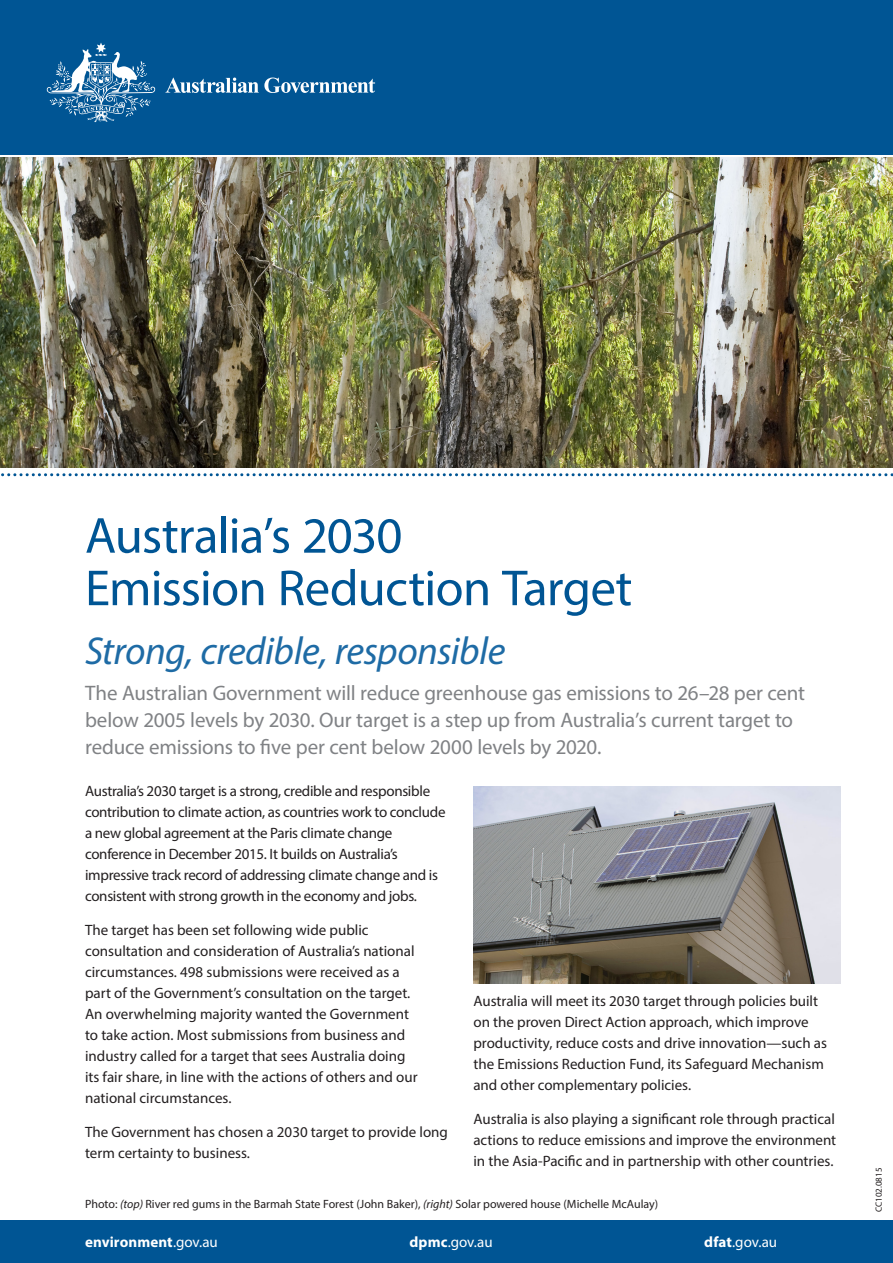
<style>
.page{position:relative;width:893px;height:1263px;background:#fff}
.page>*{position:absolute;margin:0;border:0;box-sizing:border-box;transform-origin:0 0}
.Subhead_1{font:51px/52.5px "Myriad Pro";letter-spacing:-.015em;color:#005594}
.Subhead_1-2{font:italic 39px "Myriad Pro";letter-spacing:-.015em;color:#1e6ba5}
.Intro{font:21px/27px "Myriad Pro";letter-spacing:-.01em;color:#808285}
.Text{font:15px/21px "Myriad Pro";color:#231f20}
.Text-2{font:15px/21px "Myriad Pro";letter-spacing:-.02em;color:#231f20}
.t1{font:15px "Myriad Pro";letter-spacing:-.005em;color:#fff}
.t2{font:700 15px "Myriad Pro";letter-spacing:.005em;color:#fff}
.t3{font:12px "Myriad Pro";color:#231f20}
.t4{font:9px "Myriad Pro";color:#231f20}
.s1{font-style:italic}
.s2{font-weight:400}
.s3{font-weight:700}
</style>
<div class="page">
<div style="left:0;top:1220px;width:893px;height:43px;background:#005594"></div>
<svg style="left:1px;top:473px;width:892px;height:3px"></svg>
<img style="left:0;top:157px;width:893px;height:310px">
<div style="left:0;top:0;width:893px;height:155px;background:#005594"></div>
<svg style="left:47px;top:43px;width:328px;height:79px"></svg>
<img style="left:473px;top:787px;width:367px;height:196px">
<h1 class="Subhead_1" style="left:85px;top:508px;width:549px">Australia’s 2030<br>Emission Reduction Target</h1>
<h1 class="Subhead_1-2" style="left:85px;top:627px;width:422px">Strong, credible, responsible</h1>
<p class="Intro" style="left:85px;top:679px;width:722px">The Australian Government will reduce greenhouse gas emissions to 26–28 per cent below 2005 levels by 2030. Our target is a step up from Australia’s current target to reduce emissions to five per cent below 2000 levels by 2020.</p>
<p class="Text-2" style="left:85px;top:780px;width:362px">Australia’s 2030 target is a strong, credible and responsible contribution to climate action, as countries work to conclude a new global agreement at the Paris climate change conference in December 2015. It builds on Australia’s impressive track record of addressing climate change and is consistent with strong growth in the economy and jobs.</p>
<p class="Text" style="left:85px;top:919px;width:334px">The target has been set following wide public consultation and consideration of Australia’s national circumstances. 498 submissions were received as a part of the Government’s consultation on the target.<br>An overwhelming majority wanted the Government to take action. Most submissions from business and industry called for a target that sees Australia doing its fair share, in line with the actions of others and our national circumstances.</p>
<p class="Text" style="left:85px;top:1121px;width:364px">The Government has chosen a 2030 target to provide long term certainty to business.</p>
<p class="Text" style="left:473px;top:990px;width:355px">Australia will meet its 2030 target through policies built on the proven Direct Action approach, which improve productivity, reduce costs and drive innovation—such as the Emissions Reduction Fund, its Safeguard Mechanism and other complementary policies.</p>
<p class="Text" style="left:473px;top:1108px;width:364px;text-align:justify">Australia is also playing a significant role through practical actions to reduce emissions and improve the environment in the Asia-Pacific and in partnership with other countries.</p>
<p class="t3" style="left:85px;top:1197px;width:575px">Photo: <span class="s1">(top)</span> River red gums in the Barmah State Forest (John Baker), <span class="s1">(right)</span> Solar powered house (Michelle McAulay)</p>
<p class="t2" style="left:85px;top:1232px;width:134px">environment<span class="s2">.gov.au</span></p>
<p class="t1" style="left:410px;top:1233px;width:85px"><span class="s3">dpmc</span>.gov.au</p>
<p class="t1" style="left:704px;top:1233px;width:74px"><span class="s3">dfat</span>.gov.au</p>
<p class="t4" style="left:873px;top:1212px;width:46px;rotate:-90deg">CC102.0815</p>
</div>
